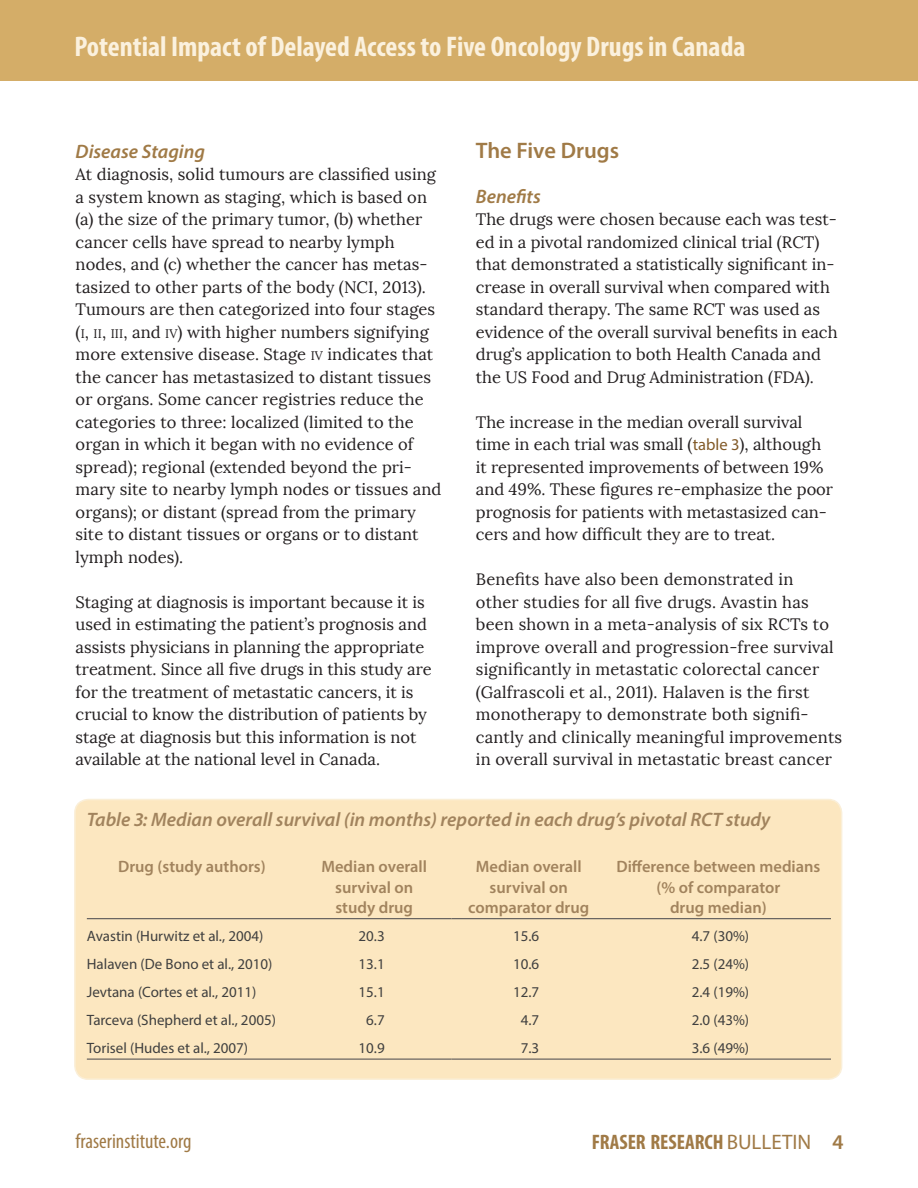
<style>
.page{position:relative;width:918px;height:1188px;background:#fff}
.page>*{position:absolute;margin:0;border:0;box-sizing:border-box;transform-origin:0 0}
.t1{font:700 condensed 28.5px "Myriad Pro";color:#fbf1de}
.t2{font:600 22.5px "Myriad Pro";color:#a07a46}
.t3{font:700 condensed 21px "Myriad Pro";color:#a07a46}
.t4{font:condensed 21px "Myriad Pro";color:#a07a46}
.t5{font:italic 600 19.5px "Myriad Pro";color:#825a28}
.t6{font:italic 600 19.5px "Myriad Pro";color:#a07a46}
.t7{font:16.5px/22.5px "Lora";color:#231f20}
.t8{font:600 16.5px/20.4px "Myriad Pro";color:#825a28;text-align:center}
.t9{font:15px "Myriad Pro";color:#000}
.s1{font-size:12.3px}
.s2{font-style:inherit}
.s3{font-family:"Myriad Pro";color:#825a28}
.s4{font-weight:400;font-stretch:normal}
.s5{font-weight:600;font-stretch:normal}
</style>
<div class="page">
<div style="left:0;top:0;width:918px;height:81px;background:#d4ad68"></div>
<div style="left:75px;top:800px;width:767px;height:279px;background:#fce7c0;border-radius:14px"></div>
<hr style="left:87px;top:918px;width:210px;height:1px;background:#231f20">
<hr style="left:297px;top:918px;width:155px;height:1px;background:#231f20">
<hr style="left:452px;top:918px;width:154px;height:1px;background:#231f20">
<hr style="left:606px;top:918px;width:225px;height:1px;background:#231f20">
<hr style="left:87px;top:1059px;width:210px;height:1px;background:#231f20">
<hr style="left:297px;top:1059px;width:155px;height:1px;background:#231f20">
<hr style="left:452px;top:1059px;width:154px;height:1px;background:#231f20">
<hr style="left:606px;top:1059px;width:225px;height:1px;background:#231f20">
<div style="left:74px;top:799px;width:768px;height:281px;border:2px solid #f9eacc;border-radius:14px"></div>
<h1 class="t1" style="left:75px;top:29px;width:672px">Potential Impact of Delayed Access to Five Oncology Drugs in Canada</h1>
<p class="t6" style="left:76px;top:139px;width:131px">Disease Staging</p>
<p class="t7" style="left:76px;top:163px;width:367px">At diagnosis, solid tumours are classified using a system known as staging, which is based on (a) the size of the primary tumor, (b) whether cancer cells have spread to nearby lymph nodes, and (c) whether the cancer has metas&shy;tasized to other parts of the body (NCI, 2013).<br>Tumours are then categorized into four stages (<span class="s1">i</span><span class="s2">,</span> <span class="s1">ii</span><span class="s2">,</span> <span class="s1">iii</span>, and <span class="s1">iv</span>) with higher numbers signifying more extensive disease. Stage <span class="s1">iv</span> indicates that the cancer has metastasized to distant tissues or organs. Some cancer registries reduce the categories to three: localized (limited to the organ in which it began with no evidence of spread); regional (extended beyond the pri&shy;mary site to nearby lymph nodes or tissues and organs); or distant (spread from the primary site to distant tissues or organs or to distant lymph nodes).</p>
<p class="t7" style="left:76px;top:591px;width:358px">Staging at diagnosis is important because it is used in estimating the patient’s prognosis and assists physicians in planning the appropriate treatment. Since all five drugs in this study are for the treatment of metastatic cancers, it is crucial to know the distribution of patients by stage at diagnosis but this information is not available at the national level in Canada.</p>
<h2 class="t2" style="left:476px;top:136px;width:145px">The Five Drugs</h2>
<p class="t6" style="left:476px;top:184px;width:66px">Benefits</p>
<p class="t7" style="left:476px;top:208px;width:363px">The drugs were chosen because each was test&shy;ed in a pivotal randomized clinical trial (RCT) that demonstrated a statistically significant in&shy;crease in overall survival when compared with standard therapy. The same RCT was used as evidence of the overall survival benefits in each drug’s application to both Health Canada and the US Food and Drug Administration (FDA).</p>
<p class="t7" style="left:476px;top:411px;width:359px">The increase in the median overall survival time in each trial was small (<span class="s3">table 3</span>), although it represented improvements of between 19% and 49%. These figures re-emphasize the poor prognosis for patients with metastasized can&shy;cers and how difficult they are to treat.</p>
<p class="t7" style="left:476px;top:568px;width:368px">Benefits have also been demonstrated in<br>other studies for all five drugs. Avastin has been shown in a meta-analysis of six RCTs to improve overall and progression-free survival significantly in metastatic colorectal cancer (Galfrascoli et al., 2011). Halaven is the first monotherapy to demonstrate both signifi&shy;cantly and clinically meaningful improvements in overall survival in metastatic breast cancer</p>
<p class="t5" style="left:87px;top:807px;width:685px">Table 3: Median overall survival (in months) reported in each drug’s pivotal RCT study</p>
<p class="t8" style="left:118px;top:856px;width:149px">Drug (study authors)</p>
<p class="t8" style="left:321px;top:856px;width:107px">Median overall survival on study drug</p>
<p class="t8" style="left:468px;top:856px;width:123px">Median overall survival on comparator drug</p>
<p class="t8" style="left:616px;top:856px;width:206px">Difference between medians (% of comparator<br>drug median)</p>
<p class="t9" style="left:87px;top:927px;width:178px">Avastin (Hurwitz et al., 2004)</p>
<p class="t9" style="left:359px;top:927px;width:28px">20.3</p>
<p class="t9" style="left:513px;top:927px;width:28px">15.6</p>
<p class="t9" style="left:692px;top:927px;width:59px">4.7 (30%)</p>
<p class="t9" style="left:87px;top:955px;width:187px">Halaven (De Bono et al., 2010)</p>
<p class="t9" style="left:359px;top:955px;width:28px">13.1</p>
<p class="t9" style="left:513px;top:955px;width:28px">10.6</p>
<p class="t9" style="left:692px;top:955px;width:59px">2.5 (24%)</p>
<p class="t9" style="left:87px;top:983px;width:171px">Jevtana (Cortes et al., 2011)</p>
<p class="t9" style="left:359px;top:983px;width:28px">15.1</p>
<p class="t9" style="left:513px;top:983px;width:28px">12.7</p>
<p class="t9" style="left:692px;top:983px;width:59px">2.4 (19%)</p>
<p class="t9" style="left:87px;top:1011px;width:191px">Tarceva (Shepherd et al., 2005)</p>
<p class="t9" style="left:366px;top:1011px;width:20px">6.7</p>
<p class="t9" style="left:521px;top:1011px;width:20px">4.7</p>
<p class="t9" style="left:692px;top:1011px;width:59px">2.0 (43%)</p>
<p class="t9" style="left:87px;top:1039px;width:163px">Torisel (Hudes et al., 2007)</p>
<p class="t9" style="left:359px;top:1039px;width:28px">10.9</p>
<p class="t9" style="left:521px;top:1039px;width:20px">7.3</p>
<p class="t9" style="left:692px;top:1039px;width:59px">3.6 (49%)</p>
<p class="t4" style="left:76px;top:1128px;width:117px">fraserinstitute.org</p>
<p class="t3" style="left:592px;top:1129px;width:253px">FRASER RESEARCH <span class="s4">BULLETIN</span> <span class="s5">4</span></p>
</div>
